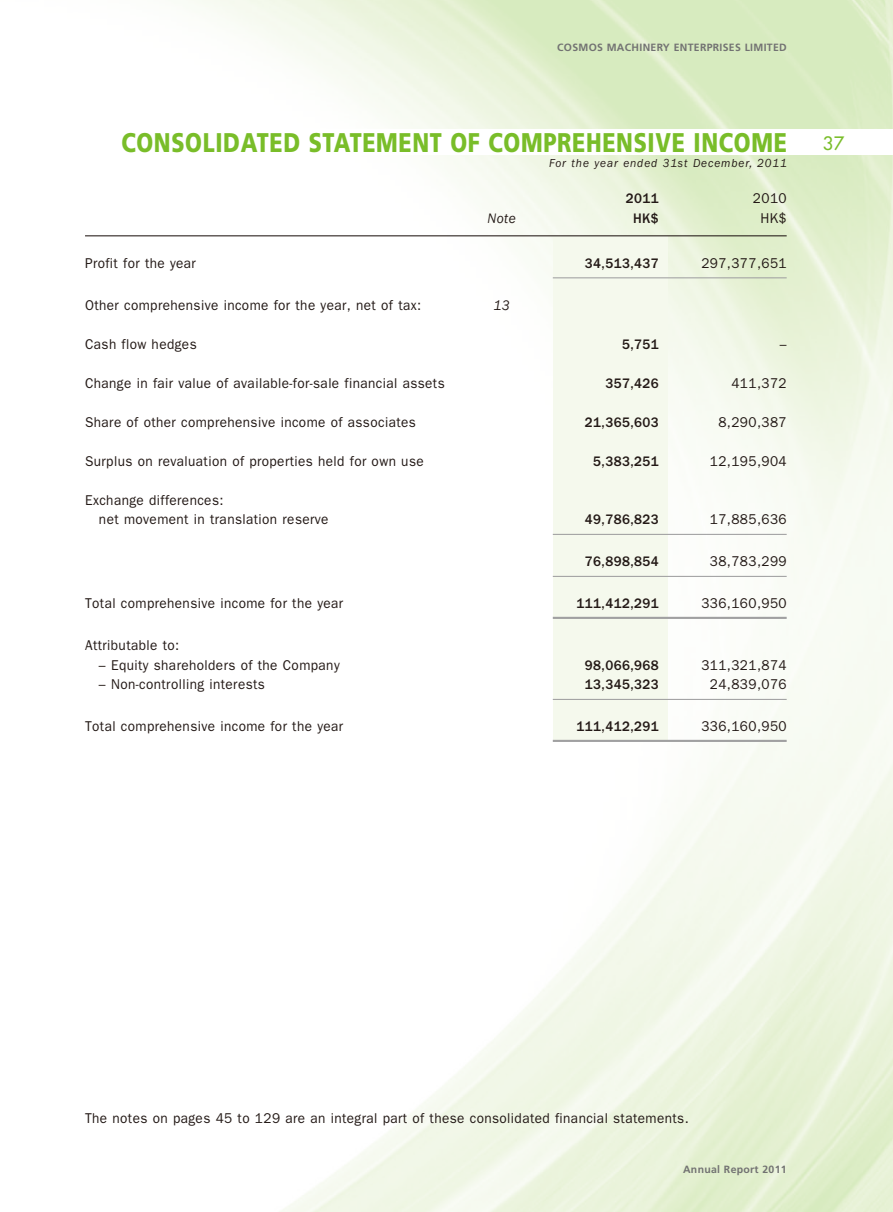
<style>
.page{position:relative;width:893px;height:1212px;background:#fff}
.page>*{position:absolute;margin:0;border:0;box-sizing:border-box;transform-origin:0 0}
.t1{font:900 27px "Frutiger LT Std";letter-spacing:.03em;color:#79bd29;scale:.8 1}
.t2{font:500 18px "Futura Std";color:#79bd29}
.t3{font:14.25px/19.5px "ITC Franklin Gothic Std";letter-spacing:.03em;color:#231916;scale:.95 1}
.t4{font:500 14.25px "ITC Franklin Gothic Std";letter-spacing:.03em;color:#231916;scale:.95 1}
.t5{font:italic 14.25px "ITC Franklin Gothic Std";letter-spacing:.03em;color:#231916;scale:.95 1}
.t6{font:italic 12px "ITC Franklin Gothic Std";letter-spacing:.08em;color:#231916;scale:.95 1}
.t7{font:700 10.5px "Frutiger LT Std";letter-spacing:.03em;color:#727272}
</style>
<div class="page">
<div style="left:553px;top:236px;width:115px;height:505px;background:#f5f9ed"></div>
<hr style="left:85px;top:235px;width:702px;height:1px;background:#231916">
<hr style="left:553px;top:277px;width:234px;height:1px;background:#a0a0a1">
<hr style="left:553px;top:534px;width:234px;height:1px;background:#a0a0a1">
<hr style="left:553px;top:576px;width:234px;height:1px;background:#a0a0a1">
<hr style="left:553px;top:617px;width:234px;height:2px;background:#a0a0a1">
<hr style="left:553px;top:699px;width:234px;height:1px;background:#a0a0a1">
<hr style="left:553px;top:740px;width:234px;height:2px;background:#a0a0a1">
<p class="t7" style="left:557px;top:41px;width:231px">COSMOS MACHINERY ENTERPRISES LIMITED</p>
<h1 class="t1" style="left:121px;top:126px;width:833px">CONSOLIDATED STATEMENT OF COMPREHENSIVE INCOME</h1>
<p class="t6" style="left:549px;top:157px;width:252px">For the year ended 31st December, 2011</p>
<p class="t4" style="left:626px;top:190px;width:36px">2011</p>
<p class="t3" style="left:753px;top:189px;width:37px">2010</p>
<p class="t5" style="left:487px;top:210px;width:31px">Note</p>
<p class="t4" style="left:633px;top:210px;width:29px">HK$</p>
<p class="t3" style="left:760px;top:208px;width:29px">HK$</p>
<p class="t3" style="left:85px;top:253px;width:118px">Profit for the year</p>
<p class="t4" style="left:585px;top:255px;width:79px">34,513,437</p>
<p class="t3" style="left:701px;top:253px;width:91px">297,377,651</p>
<p class="t3" style="left:85px;top:295px;width:355px">Other comprehensive income for the year, net of tax:</p>
<p class="t5" style="left:494px;top:297px;width:19px">13</p>
<p class="t3" style="left:85px;top:334px;width:119px">Cash flow hedges</p>
<p class="t4" style="left:622px;top:336px;width:40px">5,751</p>
<p class="t3" style="left:780px;top:334px;width:9px">–</p>
<p class="t3" style="left:85px;top:373px;width:380px">Change in fair value of available-for-sale financial assets</p>
<p class="t4" style="left:605px;top:375px;width:58px">357,426</p>
<p class="t3" style="left:731px;top:373px;width:60px">411,372</p>
<p class="t3" style="left:85px;top:412px;width:350px">Share of other comprehensive income of associates</p>
<p class="t4" style="left:585px;top:414px;width:79px">21,365,603</p>
<p class="t3" style="left:718px;top:412px;width:73px">8,290,387</p>
<p class="t3" style="left:85px;top:451px;width:358px">Surplus on revaluation of properties held for own use</p>
<p class="t4" style="left:593px;top:453px;width:70px">5,383,251</p>
<p class="t3" style="left:710px;top:451px;width:82px">12,195,904</p>
<p class="t3" style="left:99px;top:490px;width:243px;text-indent:-14px">Exchange differences:<br>net movement in translation reserve</p>
<p class="t4" style="left:585px;top:511px;width:79px">49,786,823</p>
<p class="t3" style="left:710px;top:510px;width:82px">17,885,636</p>
<p class="t4" style="left:585px;top:553px;width:79px">76,898,854</p>
<p class="t3" style="left:710px;top:552px;width:82px">38,783,299</p>
<p class="t3" style="left:85px;top:594px;width:273px">Total comprehensive income for the year</p>
<p class="t4" style="left:577px;top:595px;width:88px">111,412,291</p>
<p class="t3" style="left:701px;top:594px;width:91px">336,160,950</p>
<p class="t3" style="left:85px;top:636px;width:101px">Attributable to:</p>
<p class="t3" style="left:99px;top:655px;width:255px">– Equity shareholders of the Company</p>
<p class="t4" style="left:585px;top:657px;width:79px">98,066,968</p>
<p class="t3" style="left:701px;top:655px;width:91px">311,321,874</p>
<p class="t3" style="left:99px;top:675px;width:176px">– Non-controlling interests</p>
<p class="t4" style="left:585px;top:676px;width:79px">13,345,323</p>
<p class="t3" style="left:710px;top:675px;width:82px">24,839,076</p>
<p class="t3" style="left:85px;top:717px;width:273px">Total comprehensive income for the year</p>
<p class="t4" style="left:577px;top:718px;width:88px">111,412,291</p>
<p class="t3" style="left:701px;top:717px;width:91px">336,160,950</p>
<p class="t2" style="left:823px;top:132px;width:23px">37</p>
<p class="t3" style="left:85px;top:1109px;width:637px">The notes on pages 45 to 129 are an integral part of these consolidated financial statements.</p>
<p class="t7" style="left:683px;top:1163px;width:105px">Annual Report 2011</p>
</div>
